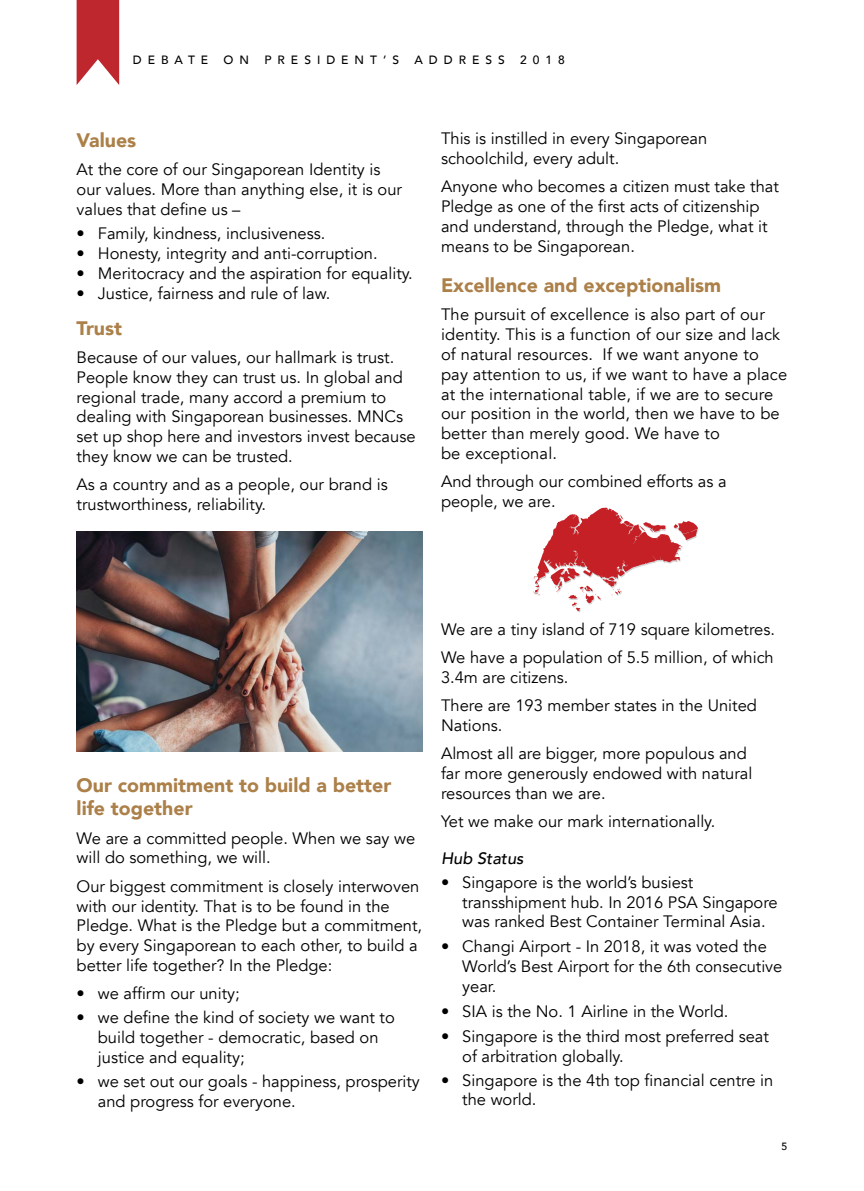
<style>
.page{position:relative;width:864px;height:1191px;background:#fff}
.page>*{position:absolute;margin:0;border:0;box-sizing:border-box;transform-origin:0 0}
.t1{font:900 19.5px/23.4px "Avenir";color:#ac8049}
.t2{font:16.5px/19.8px "Avenir";color:#000}
.t3{font:italic 500 16.5px "Avenir";color:#000}
.t4{font:500 12px "Avenir";letter-spacing:.5em;color:#000}
.t5{font:500 10.5px "Avenir";color:#000}
</style>
<div class="page">
<svg style="left:77px;top:0;width:42px;height:85px;background:#c8484e"></svg>
<img style="left:77px;top:531px;width:346px;height:220px">
<svg style="left:533px;top:507px;width:165px;height:105px"></svg>
<p class="t4" style="left:133px;top:50px;width:77px">DEBATE</p>
<p class="t4" style="left:223px;top:50px;width:27px">O N</p>
<p class="t4" style="left:264px;top:50px;width:136px">PRESIDENT’S</p>
<p class="t4" style="left:414px;top:50px;width:92px">ADDRESS</p>
<p class="t4" style="left:520px;top:50px;width:46px">2018</p>
<p class="t1" style="left:77px;top:128px;width:61px">Values</p>
<p class="t2" style="left:77px;top:160px;width:327px">At the core of our Singaporean Identity is our values. More than anything else, it is our values that define us –</p>
<p class="t2" style="left:77px;top:224px;width:250px">• Family, kindness, inclusiveness.</p>
<p class="t2" style="left:77px;top:244px;width:302px">• Honesty, integrity and anti-corruption.</p>
<p class="t2" style="left:77px;top:263px;width:337px">• Meritocracy and the aspiration for equality.</p>
<p class="t2" style="left:77px;top:283px;width:255px">• Justice, fairness and rule of law.</p>
<p class="t1" style="left:77px;top:316px;width:47px">Trust</p>
<p class="t2" style="left:77px;top:348px;width:340px">Because of our values, our hallmark is trust.<br>People know they can trust us. In global and regional trade, many accord a premium to dealing with Singaporean businesses. MNCs set up shop here and investors invest because they know we can be trusted.</p>
<p class="t2" style="left:77px;top:475px;width:312px">As a country and as a people, our brand is trustworthiness, reliability.</p>
<p class="t2" style="left:441px;top:129px;width:268px">This is instilled in every Singaporean schoolchild, every adult.</p>
<p class="t2" style="left:441px;top:177px;width:339px">Anyone who becomes a citizen must take that Pledge as one of the first acts of citizenship and understand, through the Pledge, what it means to be Singaporean.</p>
<p class="t1" style="left:441px;top:273px;width:281px">Excellence and exceptionalism</p>
<p class="t2" style="left:441px;top:305px;width:347px">The pursuit of excellence is also part of our identity. This is a function of our size and lack of natural resources. If we want anyone to pay attention to us, if we want to have a place at the international table, if we are to secure our position in the world, then we have to be better than merely good. We have to<br>be exceptional.</p>
<p class="t2" style="left:441px;top:472px;width:287px">And through our combined efforts as a people, we are.</p>
<p class="t1" style="left:77px;top:773px;width:316px">Our commitment to build a better life together</p>
<p class="t2" style="left:77px;top:828px;width:340px">We are a committed people. When we say we will do something, we will.</p>
<p class="t2" style="left:77px;top:876px;width:347px">Our biggest commitment is closely interwoven with our identity. That is to be found in the Pledge. What is the Pledge but a commitment, by every Singaporean to each other, to build a better life together? In the Pledge:</p>
<p class="t2" style="left:77px;top:984px;width:165px">• we affirm our unity;</p>
<p class="t2" style="left:98px;top:1008px;width:298px;text-indent:-21px">• we define the kind of society we want to build together - democratic, based on justice and equality;</p>
<p class="t2" style="left:98px;top:1071px;width:323px;text-indent:-21px">• we set out our goals - happiness, prosperity and progress for everyone.</p>
<p class="t2" style="left:441px;top:615px;width:335px;line-height:28.3px">We are a tiny island of 719 square kilometres.<br>We have a population of 5.5 million, of which</p>
<p class="t2" style="left:441px;top:663px;width:317px;line-height:28.3px">3.4m are citizens.<br>There are 193 member states in the United</p>
<p class="t2" style="left:441px;top:711px;width:307px;line-height:28.3px">Nations.<br>Almost all are bigger, more populous and</p>
<p class="t2" style="left:441px;top:763px;width:313px">far more generously endowed with natural resources than we are.</p>
<p class="t2" style="left:441px;top:811px;width:276px">Yet we make our mark internationally.</p>
<p class="t3" style="left:441px;top:848px;width:84px">Hub Status</p>
<p class="t2" style="left:462px;top:872px;width:317px;text-indent:-21px">• Singapore is the world’s busiest transshipment hub. In 2016 PSA Singapore was ranked Best Container Terminal Asia.</p>
<p class="t2" style="left:462px;top:937px;width:321px;text-indent:-21px">• Changi Airport - In 2018, it was voted the<br>World’s Best Airport for the 6th consecutive year.</p>
<p class="t2" style="left:441px;top:1001px;width:289px">• SIA is the No. 1 Airline in the World.</p>
<p class="t2" style="left:462px;top:1026px;width:308px;text-indent:-21px">• Singapore is the third most preferred seat of arbitration globally.</p>
<p class="t2" style="left:462px;top:1070px;width:312px;text-indent:-21px">• Singapore is the 4th top financial centre in the world.</p>
<p class="t5" style="left:781px;top:1137px;width:7px">5</p>
</div>
